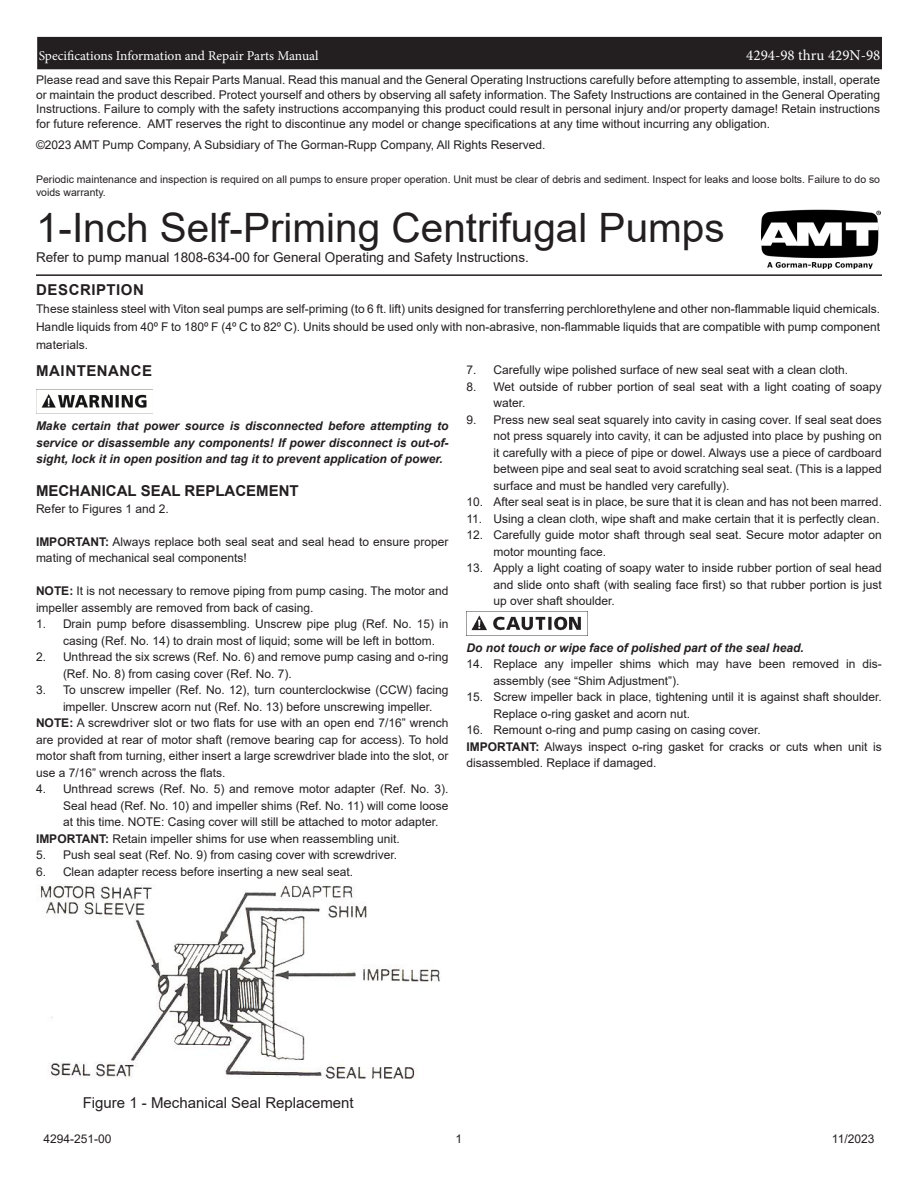
<style>
.page{position:relative;width:918px;height:1188px;background:#fff}
.page>*{position:absolute;margin:0;border:0;box-sizing:border-box;transform-origin:0 0}
.t1{font:40.5px "Arial";color:#231f20}
.t2{font:15px "Arial";color:#231f20}
.t3{font:700 15px "Arial";color:#231f20}
.t4{font:700 15px "Arial";letter-spacing:.035em;color:#231f20}
.t5{font:15px "Minion Pro";color:#fff}
.t6{font:13.5px "Arial";color:#231f20}
.t7{font:13.5px "Minion Pro";color:#fff}
.t8{font:12px/16.5px "Arial";color:#231f20}
.t9{font:italic 700 12px/16.5px "Arial";color:#231f20;text-align:justify}
.t10{font:10.5px/12.6px "Arial";color:#231f20}
.s1{font-weight:700}
</style>
<div class="page">
<div style="left:38px;top:38px;width:843px;height:31px;background:#231f20"></div>
<div style="left:37px;top:37px;width:845px;height:32px;border:2px solid #231f20"></div>
<hr style="left:36px;top:274px;width:846px;height:2px;background:#231f20">
<img style="left:36px;top:390px;width:117px;height:24px">
<img style="left:466px;top:611px;width:122px;height:24px">
<img style="left:40px;top:885px;width:400px;height:193px">
<img style="left:761px;top:210px;width:119px;height:58px">
<p class="t7" style="left:39px;top:46px;width:281px">Specifications Information and Repair Parts Manual</p>
<p class="t5" style="left:746px;top:45px;width:136px">4294-98 thru 429N-98</p>
<p class="t8" style="left:36px;top:73px;width:846px;line-height:14.4px;text-align:justify">Please read and save this Repair Parts Manual. Read this manual and the General Operating Instructions carefully before attempting to assemble, install, operate or maintain the product described. Protect yourself and others by observing all safety information. The Safety Instructions are contained in the General Operating Instructions. Failure to comply with the safety instructions accompanying this product could result in personal injury and/or property damage! Retain instructions for future reference. AMT reserves the right to discontinue any model or change specifications at any time without incurring any obligation.</p>
<p class="t8" style="left:36px;top:137px;width:511px">©2023 AMT Pump Company, A Subsidiary of The Gorman-Rupp Company, All Rights Reserved.</p>
<p class="t10" style="left:36px;top:173px;width:846px">Periodic maintenance and inspection is required on all pumps to ensure proper operation. Unit must be clear of debris and sediment. Inspect for leaks and loose bolts. Failure to do so voids warranty.</p>
<p class="t1" style="left:36px;top:200px;width:690px">1-Inch Self-Priming Centrifugal Pumps</p>
<p class="t6" style="left:36px;top:248px;width:494px">Refer to pump manual 1808-634-00 for General Operating and Safety Instructions.</p>
<p class="t4" style="left:36px;top:280px;width:109px">DESCRIPTION</p>
<p class="t8" style="left:36px;top:300px;width:846px;line-height:18px;text-align:justify">These stainless steel with Viton seal pumps are self-priming (to 6 ft. lift) units designed for transferring perchlorethylene and other non-flammable liquid chemicals.<br>Handle liquids from 40º F to 180º F (4º C to 82º C). Units should be used only with non-abrasive, non-flammable liquids that are compatible with pump component materials.</p>
<p class="t4" style="left:36px;top:360px;width:118px">MAINTENANCE</p>
<p class="t9" style="left:36px;top:418px;width:414px">Make certain that power source is disconnected before attempting to service or disassemble any components! If power disconnect is out-of&shy;sight, lock it in open position and tag it to prevent application of power.</p>
<p class="t3" style="left:36px;top:480px;width:264px">MECHANICAL SEAL REPLACEMENT</p>
<p class="t8" style="left:36px;top:500px;width:134px">Refer to Figures 1 and 2.</p>
<p class="t8" style="left:36px;top:533px;width:414px"><span class="s1">IMPORTANT:</span> Always replace both seal seat and seal head to ensure proper mating of mechanical seal components!</p>
<p class="t8" style="left:36px;top:583px;width:414px"><span class="s1">NOTE:</span> It is not necessary to remove piping from pump casing. The motor and impeller assembly are removed from back of casing.</p>
<p class="t8" style="left:63px;top:616px;width:387px;text-indent:-27px">1. Drain pump before disassembling. Unscrew pipe plug (Ref. No. 15) in casing (Ref. No. 14) to drain most of liquid; some will be left in bottom.</p>
<p class="t8" style="left:63px;top:649px;width:387px;text-indent:-27px">2. Unthread the six screws (Ref. No. 6) and remove pump casing and o-ring (Ref. No. 8) from casing cover (Ref. No. 7).</p>
<p class="t8" style="left:63px;top:682px;width:387px;text-indent:-27px">3. To unscrew impeller (Ref. No. 12), turn counterclockwise (CCW) facing impeller. Unscrew acorn nut (Ref. No. 13) before unscrewing impeller.</p>
<p class="t8" style="left:36px;top:715px;width:414px;text-align:justify"><span class="s1">NOTE:</span> A screwdriver slot or two flats for use with an open end 7/16” wrench are provided at rear of motor shaft (remove bearing cap for access). To hold motor shaft from turning, either insert a large screwdriver blade into the slot, or use a 7/16” wrench across the flats.</p>
<p class="t8" style="left:63px;top:781px;width:387px;text-align:justify;text-indent:-27px">4. Unthread screws (Ref. No. 5) and remove motor adapter (Ref. No. 3).<br>Seal head (Ref. No. 10) and impeller shims (Ref. No. 11) will come loose at this time. NOTE: Casing cover will still be attached to motor adapter.</p>
<p class="t8" style="left:36px;top:830px;width:365px"><span class="s1">IMPORTANT:</span> Retain impeller shims for use when reassembling unit.</p>
<p class="t8" style="left:36px;top:847px;width:363px">5. Push seal seat (Ref. No. 9) from casing cover with screwdriver.</p>
<p class="t8" style="left:36px;top:863px;width:319px">6. Clean adapter recess before inserting a new seal seat.</p>
<p class="t8" style="left:466px;top:362px;width:383px">7. Carefully wipe polished surface of new seal seat with a clean cloth.</p>
<p class="t8" style="left:494px;top:378px;width:390px;text-indent:-27px">8. Wet outside of rubber portion of seal seat with a light coating of soapy water.</p>
<p class="t8" style="left:494px;top:411px;width:390px;text-align:justify;text-indent:-27px">9. Press new seal seat squarely into cavity in casing cover. If seal seat does not press squarely into cavity, it can be adjusted into place by pushing on it carefully with a piece of pipe or dowel. Always use a piece of cardboard between pipe and seal seat to avoid scratching seal seat. (This is a lapped surface and must be handled very carefully).</p>
<p class="t8" style="left:466px;top:494px;width:417px">10. After seal seat is in place, be sure that it is clean and has not been marred.</p>
<p class="t8" style="left:466px;top:510px;width:415px">11. Using a clean cloth, wipe shaft and make certain that it is perfectly clean.</p>
<p class="t8" style="left:494px;top:527px;width:390px;text-indent:-27px">12. Carefully guide motor shaft through seal seat. Secure motor adapter on motor mounting face.</p>
<p class="t8" style="left:494px;top:560px;width:390px;text-align:justify;text-indent:-27px">13. Apply a light coating of soapy water to inside rubber portion of seal head and slide onto shaft (with sealing face first) so that rubber portion is just up over shaft shoulder.</p>
<p class="t9" style="left:466px;top:640px;width:339px">Do not touch or wipe face of polished part of the seal head.</p>
<p class="t8" style="left:494px;top:656px;width:390px;text-indent:-27px">14. Replace any impeller shims which may have been removed in dis&shy;assembly (see “Shim Adjustment”).</p>
<p class="t8" style="left:494px;top:689px;width:390px;text-indent:-27px">15. Screw impeller back in place, tightening until it is against shaft shoulder.<br>Replace o-ring gasket and acorn nut.</p>
<p class="t8" style="left:466px;top:722px;width:296px">16. Remount o-ring and pump casing on casing cover.</p>
<p class="t8" style="left:466px;top:738px;width:417px"><span class="s1">IMPORTANT:</span> Always inspect o-ring gasket for cracks or cuts when unit is disassembled. Replace if damaged.</p>
<p class="t2" style="left:83px;top:1092px;width:272px">Figure 1 - Mechanical Seal Replacement</p>
<p class="t8" style="left:44px;top:1131px;width:70px">4294-251-00</p>
<p class="t8" style="left:456px;top:1131px;width:8px">1</p>
<p class="t8" style="left:832px;top:1131px;width:44px">11/2023</p>
</div>
